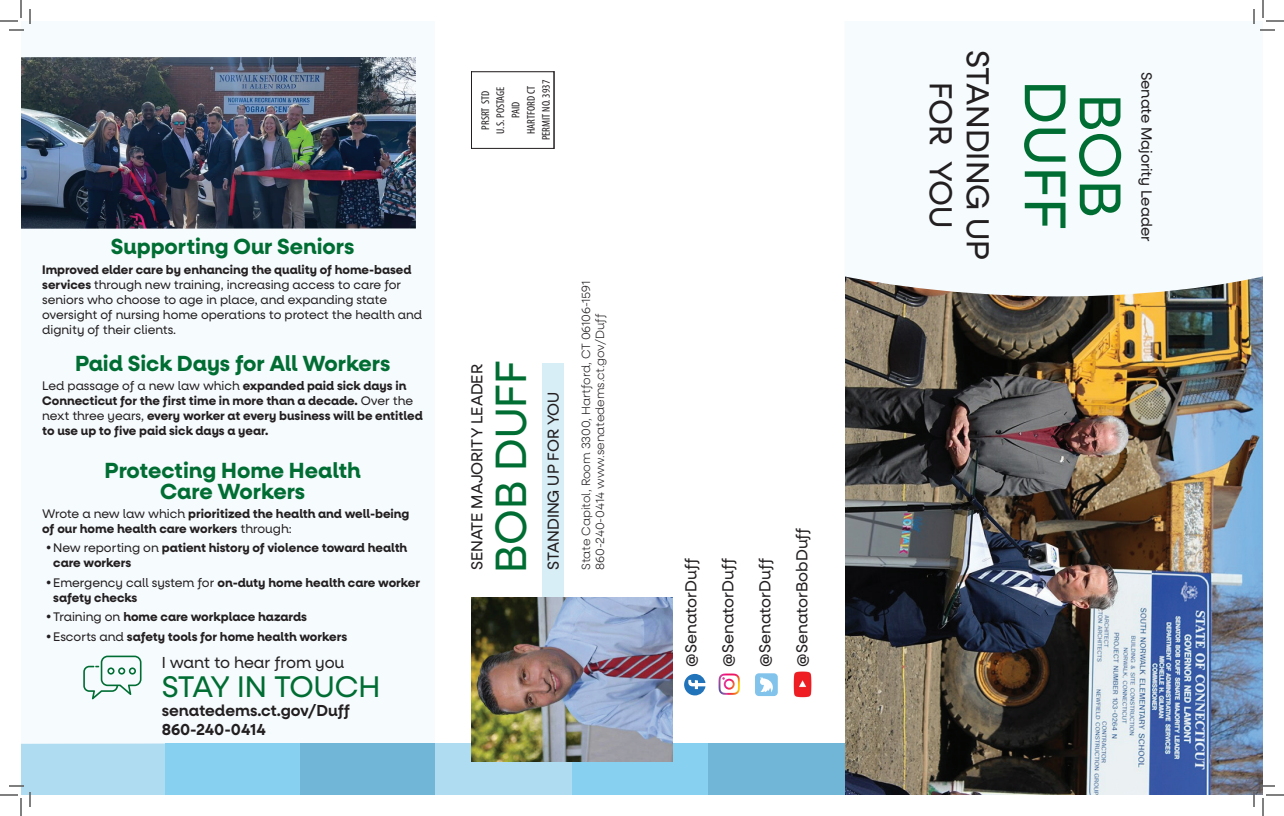
<style>
.page{position:relative;width:1284px;height:816px;background:#fff}
.page>*{position:absolute;margin:0;border:0;box-sizing:border-box;transform-origin:0 0}
.t1{font:59px "Neulis Alt";letter-spacing:.01em;color:#006d33}
.t2{font:44px "Neulis Alt";color:#006d33}
.t3{font:32px/37px "Neulis Alt";color:#231f20;text-align:center}
.t4{font:30px "Neulis Alt";letter-spacing:-.015em;color:#006d33}
.t5{font:700 22px/21px "Neulis Alt";color:#006d33;text-align:center}
.t6{font:16px "Neulis Alt";color:#231f20}
.t7{font:600 16px/19px "Neulis Alt";color:#231f20}
.t8{font:15px "Neulis Alt";color:#231f20}
.t9{font:700 12.5px/15px "Neulis Alt";color:#231f20}
.t10{font:12.5px/15px "Neulis Alt";color:#231f20}
.t11{font:300 12px/14px "Neulis Alt";color:#231f20}
.t12{font:condensed 11.2px/15.2px "Myriad Pro";color:#231f20;text-align:center}
.s1{font-weight:700}
.s2{font-weight:400}
.s3{font-family:"ITC Avant Garde Pro";font-weight:400;font-size:12px}
</style>
<div class="page">
<div style="left:21px;top:21px;width:413px;height:730px;background:#f6fbfe"></div>
<div style="left:708px;top:744px;width:136px;height:51px;background:#71b6d7"></div>
<div style="left:571px;top:744px;width:137px;height:51px;background:#88d0ef"></div>
<div style="left:435px;top:744px;width:136px;height:51px;background:#b0dcf1"></div>
<div style="left:300px;top:744px;width:135px;height:51px;background:#71b6d7"></div>
<div style="left:165px;top:744px;width:135px;height:51px;background:#88d0ef"></div>
<div style="left:21px;top:744px;width:144px;height:51px;background:#b0dcf1"></div>
<div style="left:543px;top:363px;width:21px;height:248px;background:#d8eef7"></div>
<img style="left:21px;top:57px;width:395px;height:172px">
<img style="left:471px;top:597px;width:201px;height:164px">
<img style="left:845px;top:296px;width:418px;height:499px">
<img style="left:845px;top:276px;width:418px;height:20px">
<svg style="left:684px;top:674px;width:22px;height:21px"></svg>
<img style="left:719px;top:674px;width:21px;height:21px">
<div style="left:471px;top:71px;width:84px;height:78px;border:1px solid #231f20"></div>
<svg style="left:83px;top:656px;width:59px;height:43px"></svg>
<div style="left:755px;top:673px;width:23px;height:23px;background:#81c3eb;border-radius:4px"></div>
<svg style="left:760px;top:677px;width:13px;height:16px"></svg>
<img style="left:793px;top:671px;width:19px;height:27px">
<svg style="left:0;top:0;width:31px;height:31px"></svg>
<svg style="left:0;top:785px;width:31px;height:31px"></svg>
<svg style="left:1253px;top:0;width:31px;height:31px"></svg>
<svg style="left:1253px;top:785px;width:31px;height:31px"></svg>
<h3 class="t5" style="left:111px;top:237px;width:245px">Supporting Our Seniors</h3>
<p class="t10" style="left:42px;top:262px;width:381px"><span class="s1">Improved elder care by enhancing the quality of home-based services</span> through new training, increasing access to care for seniors who choose to age in place, and expanding state oversight of nursing home operations to protect the health and dignity of their clients.</p>
<h3 class="t5" style="left:75px;top:353px;width:317px">Paid Sick Days for All Workers</h3>
<p class="t9" style="left:42px;top:379px;width:382px"><span class="s2">Led passage of a new law which</span> expanded paid sick days in Connecticut for the first time in more than a decade. <span class="s2">Over the next three years,</span> every worker at every business will be entitled to use up to five paid sick days a year.</p>
<h3 class="t5" style="left:105px;top:461px;width:258px">Protecting Home Health<br>Care Workers</h3>
<p class="t9" style="left:42px;top:506px;width:369px"><span class="s2">Wrote a new law which</span> prioritized the health and well-being of our home health care workers <span class="s2">through:</span></p>
<p class="t9" style="left:53px;top:541px;width:356px;text-indent:-8px"><span class="s3">•</span><span class="s2">New reporting on</span> patient history of violence toward health care workers</p>
<p class="t9" style="left:53px;top:575px;width:368px;text-indent:-8px"><span class="s3">•</span><span class="s2">Emergency call system for</span> on-duty home health care worker safety checks</p>
<p class="t9" style="left:45px;top:610px;width:263px"><span class="s3">•</span><span class="s2">Training on</span> home care workplace hazards</p>
<p class="t9" style="left:45px;top:629px;width:304px"><span class="s3">•</span><span class="s2">Escorts and</span> safety tools for home health workers</p>
<p class="t6" style="left:162px;top:653px;width:184px">I want to hear from you</p>
<h3 class="t4" style="left:162px;top:670px;width:220px">STAY IN TOUCH</h3>
<p class="t7" style="left:162px;top:702px;width:190px">senatedems.ct.gov/Duff<br>860-240-0414</p>
<p class="t12" style="left:478px;top:140px;width:62px;rotate:-90deg">PRSRT STD<br>U.S. POSTAGE<br>PAID<br>HARTFORD CT<br>PERMIT NO. 3937</p>
<p class="t6" style="left:468px;top:570px;width:208px;rotate:-90deg">SENATE MAJORITY LEADER</p>
<h2 class="t2" style="left:486px;top:573px;width:215px;rotate:-90deg">BOB DUFF</h2>
<p class="t6" style="left:544px;top:570px;width:179px;rotate:-90deg">STANDING UP FOR YOU</p>
<p class="t11" style="left:579px;top:570px;width:291px;rotate:-90deg">State Capitol, Room 3300, Hartford, CT 06106-1591<br>860-240-0414 www.senatedems.ct.gov/Duff</p>
<p class="t6" style="left:682px;top:667px;width:110px;rotate:-90deg">@SenatorDuff</p>
<p class="t6" style="left:719px;top:667px;width:110px;rotate:-90deg">@SenatorDuff</p>
<p class="t6" style="left:756px;top:667px;width:110px;rotate:-90deg">@SenatorDuff</p>
<p class="t6" style="left:793px;top:667px;width:141px;rotate:-90deg">@SenatorBobDuff</p>
<h3 class="t3" style="left:996px;top:50px;width:211px;rotate:90deg">STANDING UP<br>FOR YOU</h3>
<h1 class="t1" style="left:1079px;top:80px;width:151px;rotate:90deg">DUFF</h1>
<h1 class="t1" style="left:1134px;top:94px;width:125px;rotate:90deg">BOB</h1>
<p class="t8" style="left:1155px;top:72px;width:171px;rotate:90deg">Senate Majority Leader</p>
</div>
